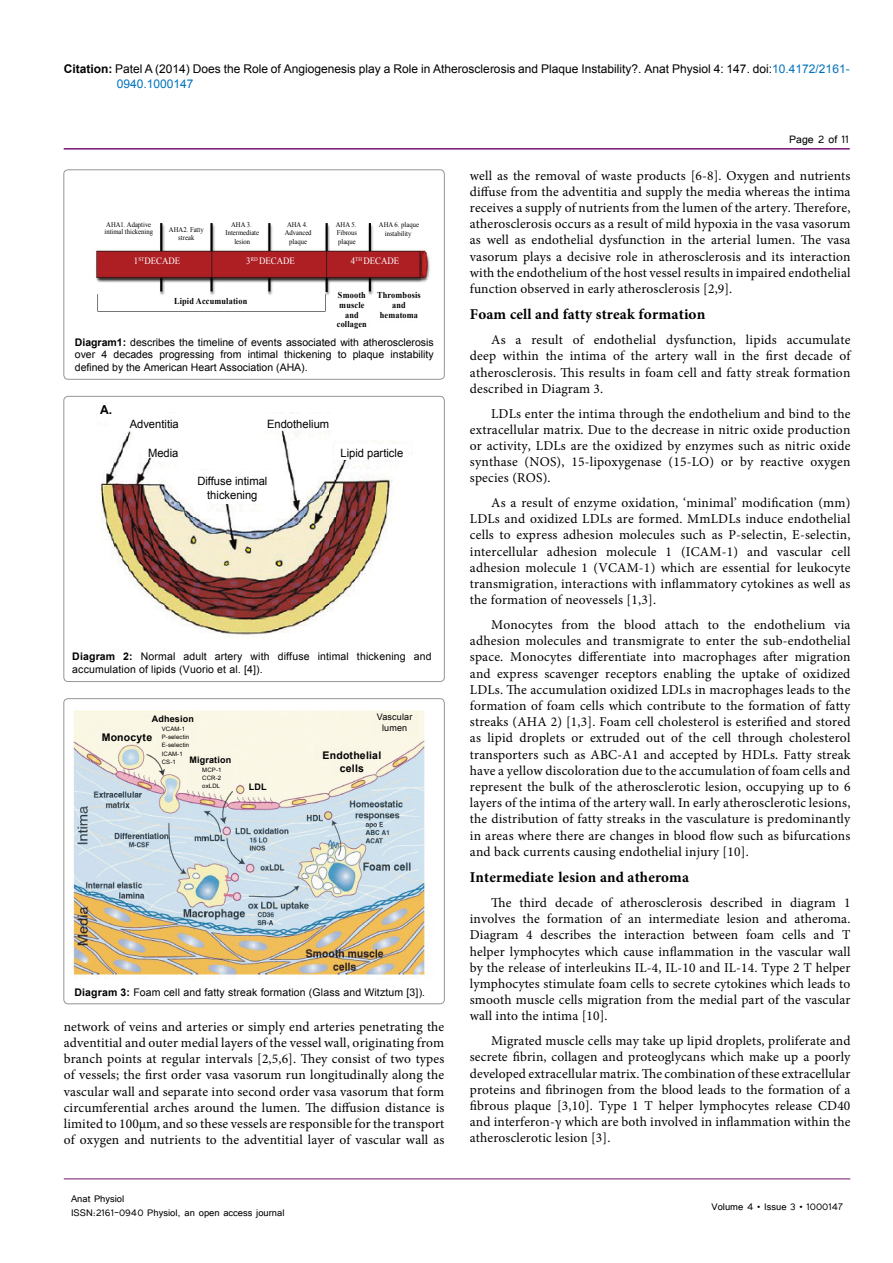
<style>
.page{position:relative;width:893px;height:1263px;background:#fff}
.page>*{position:absolute;margin:0;border:0;box-sizing:border-box;transform-origin:0 0}
.t1{font:700 15px "Minion Pro";letter-spacing:.01em;color:#000}
.t2{font:13.5px/16.2px "Minion Pro";letter-spacing:.01em;color:#000;text-align:justify}
.t3{font:13.5px "Tunga";color:#000}
.t4{font:700 12.3px "Arial";color:#000}
.t5{font:12px/15px "Arial";color:#000}
.t6{font:12px/14.4px "Tunga";color:#000}
.t7{font:11.4px/13.8px "Arial";color:#000;text-align:center}
.t8{font:10.5px/12.6px "Arial";letter-spacing:.015em;color:#000;text-align:justify}
.t9{font:700 10.5px/12.6px "Arial";letter-spacing:.02em;color:#000;text-align:center}
.t10{font:9.6px "Times New Roman";color:#fff;scale:.92 1}
.t11{font:700 9px/9.6px "Times New Roman";letter-spacing:.02em;color:#000;text-align:center;scale:.92 1}
.t12{font:700 9px "Arial";letter-spacing:.02em;color:#000}
.t13{font:9px/10.8px "Arial";letter-spacing:.02em;color:#000;text-align:center}
.t14{font:7.2px/8.7px "Times New Roman";color:#000;text-align:center;scale:.92 1}
.t15{font:6px/8.2px "Arial";letter-spacing:.02em;color:#000}
.s1{font-weight:700}
.s2{color:#0072bc}
</style>
<div class="page">
<hr style="left:64px;top:148px;width:786px;height:2px;background:#741472">
<hr style="left:64px;top:1179px;width:786px;height:1px;background:#741472">
<img style="left:96px;top:223px;width:334px;height:89px">
<div style="left:335px;top:290px;width:33px;height:43px;background:#fff"></div>
<div style="left:374px;top:290px;width:50px;height:30px;background:#fff"></div>
<div style="left:173px;top:296px;width:80px;height:13px;background:#fff"></div>
<div style="left:122px;top:254px;width:63px;height:16px;background:#ae1f24"></div>
<div style="left:241px;top:254px;width:63px;height:16px;background:#ae1f24"></div>
<div style="left:339px;top:254px;width:63px;height:16px;background:#ae1f24"></div>
<div style="left:87px;top:184px;width:70px;height:58px;background:#fff"></div>
<div style="left:168px;top:225px;width:38px;height:17px;background:#fff"></div>
<div style="left:223px;top:219px;width:38px;height:27px;background:#fff"></div>
<div style="left:276px;top:219px;width:39px;height:27px;background:#fff"></div>
<div style="left:330px;top:219px;width:34px;height:27px;background:#fff"></div>
<div style="left:378px;top:218px;width:42px;height:21px;background:#fff"></div>
<div style="left:64px;top:170px;width:380px;height:209px;border:1px solid #939598;border-radius:4px"></div>
<img style="left:96px;top:402px;width:316px;height:237px">
<div style="left:192px;top:471px;width:88px;height:33px;background:#fff"></div>
<div style="left:262px;top:415px;width:72px;height:15px;background:#fff"></div>
<div style="left:336px;top:445px;width:72px;height:15px;background:#fff"></div>
<svg style="left:119px;top:409px;width:68px;height:55px"></svg>
<div style="left:98px;top:403px;width:20px;height:17px;background:#fff"></div>
<div style="left:64px;top:396px;width:380px;height:286px;border:1px solid #939598;border-radius:4px"></div>
<div style="left:64px;top:699px;width:380px;height:305px;border:1px solid #939598;border-radius:4px"></div>
<img style="left:73px;top:710px;width:355px;height:269px">
<div style="left:370px;top:712px;width:48px;height:23px;background:#faf6e5"></div>
<div style="left:330px;top:763px;width:37px;height:10px;background:#faf6e5"></div>
<div style="left:314px;top:747px;width:70px;height:13px;background:#faf6e5"></div>
<div style="left:247px;top:780px;width:20px;height:12px;background:#faf6e5"></div>
<div style="left:187px;top:754px;width:46px;height:35px;background:#faf6e5"></div>
<svg style="left:94px;top:714px;width:105px;height:54px;background:#f4f1e0"></svg>
<p class="t5" style="left:117px;top:61px;width:734px;text-indent:-53px"><span class="s1">Citation:</span> Patel A (2014) Does the Role of Angiogenesis play a Role in Atherosclerosis and Plaque Instability?. Anat Physiol 4: 147. doi:<span class="s2">10.4172/2161-<br>0940.1000147</span></p>
<p class="t14" style="left:105px;top:220px;width:54px;line-height:7.6px;text-align:left">AHA1. Adaptive intimal thickening</p>
<p class="t10" style="left:134px;top:254px;width:52px">1<sup>ST</sup>DECADE</p>
<p class="t10" style="left:246px;top:254px;width:55px">3<sup>RD</sup> DECADE</p>
<p class="t10" style="left:351px;top:254px;width:54px">4<sup>TH</sup> DECADE</p>
<p class="t14" style="left:169px;top:225px;width:39px;line-height:7.6px">AHA2. Fatty streak</p>
<p class="t14" style="left:226px;top:220px;width:38px">AHA 3.<br>Intermediate lesion</p>
<p class="t14" style="left:285px;top:220px;width:31px">AHA 4.<br>Advanced plaque</p>
<p class="t14" style="left:336px;top:220px;width:25px;text-align:justify">AHA 5.<br>Fibrous plaque</p>
<p class="t14" style="left:379px;top:219px;width:45px;line-height:9.6px">AHA 6. plaque instability</p>
<p class="t11" style="left:174px;top:296px;width:81px">Lipid Accumulation</p>
<p class="t11" style="left:337px;top:290px;width:34px">Smooth muscle and collagen</p>
<p class="t11" style="left:377px;top:290px;width:49px">Thrombosis and hematoma</p>
<p class="t8" style="left:75px;top:336px;width:360px"><span class="s1">Diagram1:</span> describes the timeline of events associated with atherosclerosis over 4 decades progressing from intimal thickening to plaque instability defined by the American Heart Association (AHA).</p>
<p class="t4" style="left:100px;top:401px;width:14px">A.</p>
<p class="t7" style="left:130px;top:418px;width:51px">Adventitia</p>
<p class="t7" style="left:148px;top:446px;width:32px">Media</p>
<p class="t7" style="left:267px;top:417px;width:64px">Endothelium</p>
<p class="t7" style="left:340px;top:446px;width:64px">Lipid particle</p>
<p class="t7" style="left:197px;top:475px;width:72px">Diffuse intimal thickening</p>
<p class="t8" style="left:72px;top:650px;width:361px"><span class="s1">Diagram 2:</span> Normal adult artery with diffuse intimal thickening and accumulation of lipids (Vuorio et al. [4]).</p>
<p class="t13" style="left:377px;top:712px;width:37px">Vascular lumen</p>
<p class="t9" style="left:323px;top:749px;width:60px">Endothelial cells</p>
<p class="t12" style="left:152px;top:713px;width:44px">Adhesion</p>
<p class="t12" style="left:189px;top:753px;width:43px">Migration</p>
<p class="t15" style="left:162px;top:725px;width:29px">VCAM-1<br>P-selectin<br>E-selectin<br>ICAM-1<br>CS-1</p>
<p class="t9" style="left:102px;top:731px;width:52px">Monocyte</p>
<p class="t15" style="left:202px;top:766px;width:21px;text-align:justify">MCP-1<br>CCR-2 oxLDL</p>
<p class="t12" style="left:249px;top:781px;width:19px">LDL</p>
<p class="t8" style="left:74px;top:986px;width:352px"><span class="s1">Diagram 3:</span> Foam cell and fatty streak formation (Glass and Witztum [3]).</p>
<p class="t2" style="left:64px;top:1018px;width:382px">network of veins and arteries or simply end arteries penetrating the adventitial and outer medial layers of the vessel wall, originating from branch points at regular intervals [2,5,6]. They consist of two types of vessels; the first order vasa vasorum run longitudinally along the vascular wall and separate into second order vasa vasorum that form circumferential arches around the lumen. The diffusion distance is limited to 100μm, and so these vessels are responsible for the transport of oxygen and nutrients to the adventitial layer of vascular wall as</p>
<p class="t6" style="left:71px;top:1190px;width:215px">Anat Physiol<br>ISSN:2161-0940 Physiol, an open access journal</p>
<p class="t3" style="left:789px;top:131px;width:61px">Page 2 of 11</p>
<p class="t2" style="left:470px;top:167px;width:382px">well as the removal of waste products [6-8]. Oxygen and nutrients diffuse from the adventitia and supply the media whereas the intima receives a supply of nutrients from the lumen of the artery. Therefore, atherosclerosis occurs as a result of mild hypoxia in the vasa vasorum as well as endothelial dysfunction in the arterial lumen. The vasa vasorum plays a decisive role in atherosclerosis and its interaction with the endothelium of the host vessel results in impaired endothelial function observed in early atherosclerosis [2,9].</p>
<p class="t1" style="left:470px;top:304px;width:237px">Foam cell and fatty streak formation</p>
<p class="t2" style="left:470px;top:332px;width:382px;text-indent:21px">As a result of endothelial dysfunction, lipids accumulate deep within the intima of the artery wall in the first decade of atherosclerosis. This results in foam cell and fatty streak formation described in Diagram 3.</p>
<p class="t2" style="left:470px;top:405px;width:382px;text-indent:21px">LDLs enter the intima through the endothelium and bind to the extracellular matrix. Due to the decrease in nitric oxide production or activity, LDLs are the oxidized by enzymes such as nitric oxide synthase (NOS), 15-lipoxygenase (15-LO) or by reactive oxygen species (ROS).</p>
<p class="t2" style="left:470px;top:495px;width:382px;text-indent:21px">As a result of enzyme oxidation, ‘minimal’ modification (mm)<br>LDLs and oxidized LDLs are formed. MmLDLs induce endothelial cells to express adhesion molecules such as P-selectin, E-selectin, intercellular adhesion molecule 1 (ICAM-1) and vascular cell adhesion molecule 1 (VCAM-1) which are essential for leukocyte transmigration, interactions with inflammatory cytokines as well as the formation of neovessels [1,3].</p>
<p class="t2" style="left:470px;top:617px;width:382px;text-indent:21px">Monocytes from the blood attach to the endothelium via adhesion molecules and transmigrate to enter the sub-endothelial space. Monocytes differentiate into macrophages after migration and express scavenger receptors enabling the uptake of oxidized LDLs. The accumulation oxidized LDLs in macrophages leads to the formation of foam cells which contribute to the formation of fatty streaks (AHA 2) [1,3]. Foam cell cholesterol is esterified and stored as lipid droplets or extruded out of the cell through cholesterol transporters such as ABC-A1 and accepted by HDLs. Fatty streak have a yellow discoloration due to the accumulation of foam cells and represent the bulk of the atherosclerotic lesion, occupying up to 6 layers of the intima of the artery wall. In early atherosclerotic lesions, the distribution of fatty streaks in the vasculature is predominantly in areas where there are changes in blood flow such as bifurcations and back currents causing endothelial injury [10].</p>
<p class="t1" style="left:470px;top:867px;width:221px">Intermediate lesion and atheroma</p>
<p class="t2" style="left:470px;top:895px;width:382px;text-indent:21px">The third decade of atherosclerosis described in diagram 1 involves the formation of an intermediate lesion and atheroma.<br>Diagram 4 describes the interaction between foam cells and T helper lymphocytes which cause inflammation in the vascular wall by the release of interleukins IL-4, IL‐10 and IL-14. Type 2 T helper lymphocytes stimulate foam cells to secrete cytokines which leads to smooth muscle cells migration from the medial part of the vascular wall into the intima [10].</p>
<p class="t2" style="left:470px;top:1033px;width:382px;text-indent:21px">Migrated muscle cells may take up lipid droplets, proliferate and secrete fibrin, collagen and proteoglycans which make up a poorly developed extracellular matrix. The combination of these extracellular proteins and fibrinogen from the blood leads to the formation of a fibrous plaque [3,10]. Type 1 T helper lymphocytes release CD40 and interferon-γ which are both involved in inflammation within the atherosclerotic lesion [3].</p>
<p class="t6" style="left:711px;top:1199px;width:133px">Volume 4 • Issue 3 • 1000147</p>
</div>
